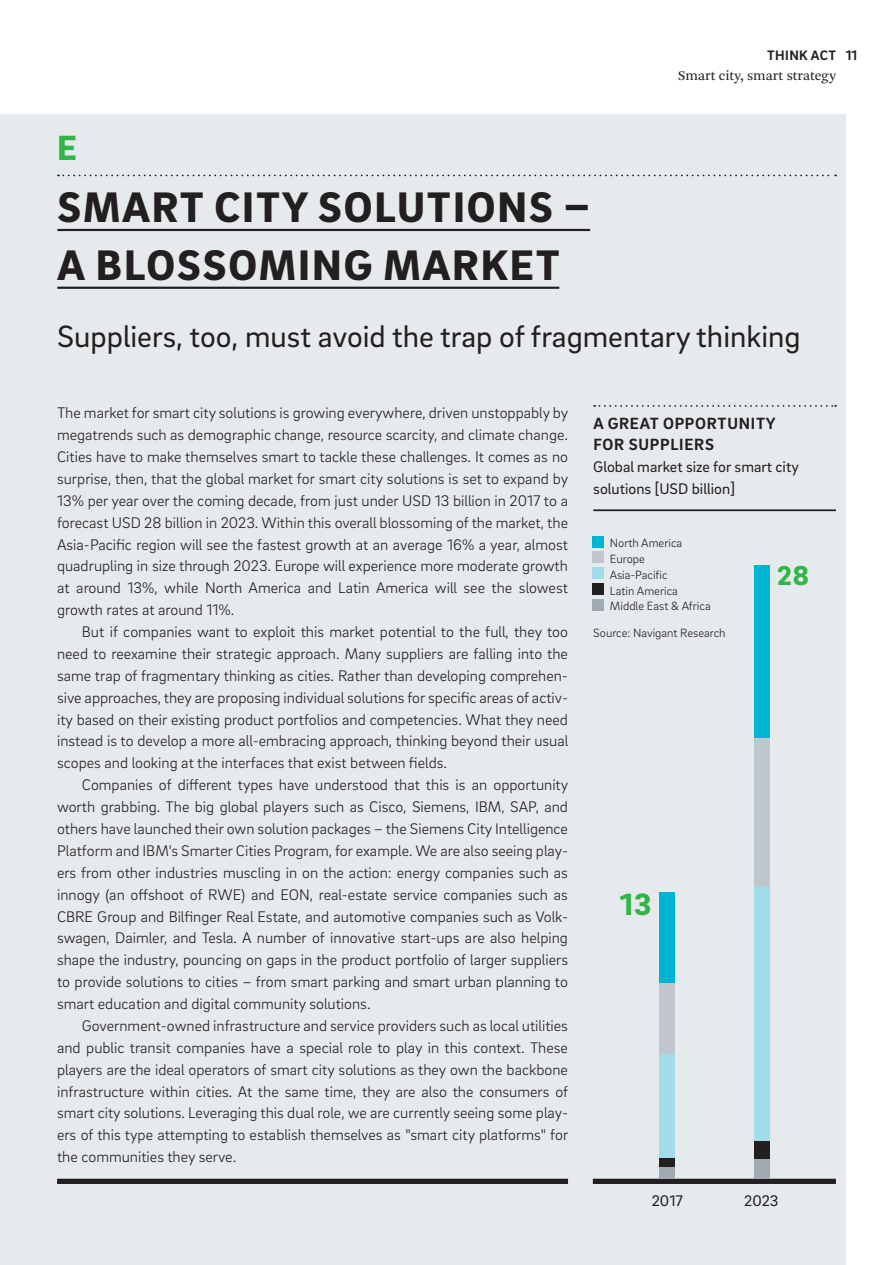
<style>
.page{position:relative;width:893px;height:1265px;background:#fff}
.page>*{position:absolute;margin:0;border:0;box-sizing:border-box;transform-origin:0 0}
.t1{font:900 43.75px/57.8px "Brix Sans";letter-spacing:.045em;color:#231f20}
.t2{font:900 35.88px "Brix Sans";color:#31b44a}
.t3{font:31.5px "Brix Sans";color:#231f20}
.t4{font:900 31.5px "Brix Sans";color:#31b44a}
.t5{font:900 28px "Brix Sans";color:#31b44a}
.t6{font:700 16.62px/21.9px "Brix Sans";letter-spacing:.045em;color:#231f20}
.t7{font:300 15.75px/21.9px "Brix Sans";color:#231f20;text-align:justify}
.t8{font:15.75px/21.9px "Brix Sans";color:#231f20}
.t9{font:14px "Arnhem Pro Blond";color:#231f20}
.t10{font:700 14px "Brix Sans";letter-spacing:.03em;color:#231f20}
.t11{font:300 12.25px/15.8px "Brix Sans";color:#231f20}
</style>
<div class="page">
<div style="left:0;top:114px;width:846px;height:1151px;background:#e6eaec"></div>
<div style="left:57px;top:1179px;width:511px;height:5px;background:#231f20"></div>
<svg style="left:594px;top:405px;width:242px;height:2px"></svg>
<hr style="left:593px;top:509px;width:243px;height:2px;background:#231f20">
<div style="left:592px;top:536px;width:12px;height:11px;background:#00b5d1"></div>
<div style="left:592px;top:552px;width:12px;height:11px;background:#bfc6cd"></div>
<div style="left:592px;top:567px;width:12px;height:12px;background:#a2dcea"></div>
<div style="left:592px;top:583px;width:12px;height:12px;background:#231f20"></div>
<div style="left:592px;top:599px;width:12px;height:11px;background:#9faab2"></div>
<svg style="left:58px;top:175px;width:778px;height:1px"></svg>
<hr style="left:57px;top:229px;width:533px;height:2px;background:#231f20">
<hr style="left:57px;top:287px;width:502px;height:2px;background:#231f20">
<div style="left:593px;top:1179px;width:243px;height:5px;background:#231f20"></div>
<div style="left:659px;top:892px;width:16px;height:91px;background:#00b5d1"></div>
<div style="left:659px;top:983px;width:16px;height:71px;background:#bfc6cd"></div>
<div style="left:659px;top:1054px;width:16px;height:104px;background:#a2dcea"></div>
<div style="left:659px;top:1158px;width:16px;height:10px;background:#231f20"></div>
<div style="left:659px;top:1167px;width:16px;height:12px;background:#9faab2"></div>
<div style="left:754px;top:565px;width:15px;height:172px;background:#00b5d1"></div>
<div style="left:754px;top:738px;width:15px;height:148px;background:#bfc6cd"></div>
<div style="left:754px;top:887px;width:15px;height:254px;background:#a2dcea"></div>
<div style="left:754px;top:1141px;width:15px;height:18px;background:#231f20"></div>
<div style="left:754px;top:1159px;width:15px;height:20px;background:#9faab2"></div>
<p class="t10" style="left:767px;top:46px;width:71px">THINK ACT</p>
<p class="t9" style="left:678px;top:67px;width:159px">Smart city, smart strategy</p>
<p class="t10" style="left:846px;top:46px;width:13px">11</p>
<h2 class="t2" style="left:57px;top:124px;width:21px">E</h2>
<h1 class="t1" style="left:57px;top:176px;width:534px">SMART CITY SOLUTIONS –<br>A BLOSSOMING MARKET</h1>
<h3 class="t3" style="left:57px;top:316px;width:745px">Suppliers, too, must avoid the trap of fragmentary thinking</h3>
<p class="t7" style="left:57px;top:401px;width:513px">The market for smart city solutions is growing everywhere, driven unstoppably by megatrends such as demographic change, resource scarcity, and climate change.<br>Cities have to make themselves smart to tackle these challenges. It comes as no surprise, then, that the global market for smart city solutions is set to expand by 13% per year over the coming decade, from just under USD 13 billion in 2017 to a forecast USD 28 billion in 2023. Within this overall blossoming of the market, the Asia-Pacific region will see the fastest growth at an average 16% a year, almost quadrupling in size through 2023. Europe will experience more moderate growth at around 13%, while North America and Latin America will see the slowest growth rates at around 11%.</p>
<p class="t7" style="left:57px;top:620px;width:513px;text-indent:25px">But if companies want to exploit this market potential to the full, they too need to reexamine their strategic approach. Many suppliers are falling into the same trap of fragmentary thinking as cities. Rather than developing comprehen&shy;sive approaches, they are proposing individual solutions for specific areas of activ&shy;ity based on their existing product portfolios and competencies. What they need instead is to develop a more all-embracing approach, thinking beyond their usual scopes and looking at the interfaces that exist between fields.</p>
<p class="t7" style="left:57px;top:773px;width:513px;text-indent:25px">Companies of different types have understood that this is an opportunity worth grabbing. The big global players such as Cisco, Siemens, IBM, SAP, and others have launched their own solution packages – the Siemens City Intelligence Platform and IBM's Smarter Cities Program, for example. We are also seeing play&shy;ers from other industries muscling in on the action: energy companies such as innogy (an offshoot of RWE) and EON, real-estate service companies such as CBRE Group and Bilfinger Real Estate, and automotive companies such as Volk&shy;swagen, Daimler, and Tesla. A number of innovative start-ups are also helping shape the industry, pouncing on gaps in the product portfolio of larger suppliers to provide solutions to cities – from smart parking and smart urban planning to smart education and digital community solutions.</p>
<p class="t7" style="left:57px;top:1014px;width:513px;text-indent:25px">Government-owned infrastructure and service providers such as local utilities and public transit companies have a special role to play in this context. These players are the ideal operators of smart city solutions as they own the backbone infrastructure within cities. At the same time, they are also the consumers of smart city solutions. Leveraging this dual role, we are currently seeing some play&shy;ers of this type attempting to establish themselves as "smart city platforms" for the communities they serve.</p>
<p class="t6" style="left:593px;top:411px;width:184px">A GREAT OPPORTUNITY<br>FOR SUPPLIERS</p>
<p class="t8" style="left:593px;top:455px;width:207px">Global market size for smart city solutions [USD billion]</p>
<p class="t11" style="left:610px;top:535px;width:103px">North America<br>Europe<br>Asia-Pacific<br>Latin America<br>Middle East &amp; Africa</p>
<p class="t11" style="left:593px;top:625px;width:134px">Source: Navigant Research</p>
<h3 class="t5" style="left:777px;top:557px;width:33px">28</h3>
<h3 class="t4" style="left:620px;top:883px;width:33px">13</h3>
<p class="t8" style="left:652px;top:1189px;width:33px">2017</p>
<p class="t8" style="left:744px;top:1189px;width:36px">2023</p>
</div>
